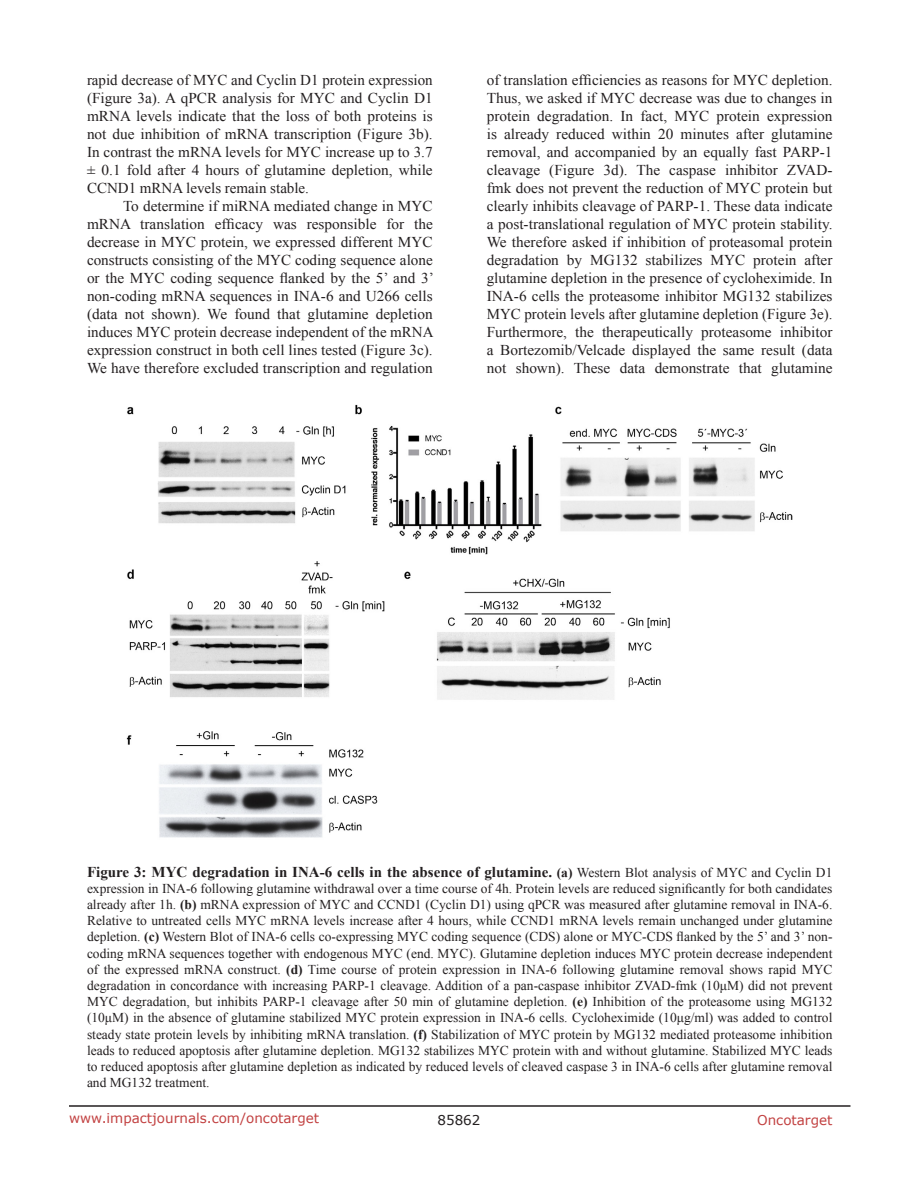
<style>
.page{position:relative;width:918px;height:1188px;background:#fff}
.page>*{position:absolute;margin:0;border:0;box-sizing:border-box;transform-origin:0 0}
.BodyText{font:15px/18px "Times New Roman";color:#231f20;text-align:justify}
.figuretext{font:700 15px "Times New Roman";color:#231f20}
.figuretext-2{font:13.5px/16.2px "Times New Roman";color:#231f20;text-align:justify}
.t1{font:13.5px "Verdana";color:#c24141}
.t2{font:13.5px "Verdana";color:#231f20}
.s1{font-size:13.5px}
.s2{font-weight:400;font-size:13.5px}
.s3{font-weight:700}
</style>
<div class="page">
<hr style="left:69px;top:1105px;width:781px;height:2px;background:#231f20">
<img style="left:127px;top:405px;width:666px;height:433px">
<p class="BodyText" style="left:87px;top:71px;width:347px">rapid decrease of MYC and Cyclin D1 protein expression (Figure 3a). A qPCR analysis for MYC and Cyclin D1 mRNA levels indicate that the loss of both proteins is not due inhibition of mRNA transcription (Figure 3b).<br>In contrast the mRNA levels for MYC increase up to 3.7 ± 0.1 fold after 4 hours of glutamine depletion, while CCND1 mRNA levels remain stable.</p>
<p class="BodyText" style="left:87px;top:197px;width:348px;text-indent:36px">To determine if miRNA mediated change in MYC mRNA translation efficacy was responsible for the decrease in MYC protein, we expressed different MYC constructs consisting of the MYC coding sequence alone or the MYC coding sequence flanked by the 5’ and 3’ non-coding mRNA sequences in INA-6 and U266 cells (data not shown). We found that glutamine depletion induces MYC protein decrease independent of the mRNA expression construct in both cell lines tested (Figure 3c).<br>We have therefore excluded transcription and regulation</p>
<p class="BodyText" style="left:487px;top:71px;width:347px">of translation efficiencies as reasons for MYC depletion.<br>Thus, we asked if MYC decrease was due to changes in protein degradation. In fact, MYC protein expression is already reduced within 20 minutes after glutamine removal, and accompanied by an equally fast PARP-1 cleavage (Figure 3d). The caspase inhibitor ZVAD&shy;fmk does not prevent the reduction of MYC protein but clearly inhibits cleavage of PARP-1. These data indicate a post-translational regulation of MYC protein stability.<br>We therefore asked if inhibition of proteasomal protein degradation by MG132 stabilizes MYC protein after glutamine depletion in the presence of cycloheximide. In INA-6 cells the proteasome inhibitor MG132 stabilizes MYC protein levels after glutamine depletion (Figure 3e).<br>Furthermore, the therapeutically proteasome inhibitor a Bortezomib/Velcade displayed the same result (data not shown). These data demonstrate that glutamine</p>
<p class="figuretext" style="left:87px;top:861px;width:747px">Figure 3: MYC degradation in INA-6 cells in the absence of glutamine. <span class="s1">(a)</span> <span class="s2">Western Blot analysis of MYC and Cyclin D1</span></p>
<p class="figuretext-2" style="left:87px;top:880px;width:747px">expression in INA-6 following glutamine withdrawal over a time course of 4h. Protein levels are reduced significantly for both candidates already after 1h. <span class="s3">(b)</span> mRNA expression of MYC and CCND1 (Cyclin D1) using qPCR was measured after glutamine removal in INA-6.<br>Relative to untreated cells MYC mRNA levels increase after 4 hours, while CCND1 mRNA levels remain unchanged under glutamine depletion. <span class="s3">(c)</span> Western Blot of INA-6 cells co-expressing MYC coding sequence (CDS) alone or MYC-CDS flanked by the 5’ and 3’ non&shy;coding mRNA sequences together with endogenous MYC (end. MYC). Glutamine depletion induces MYC protein decrease independent of the expressed mRNA construct. <span class="s3">(d)</span> Time course of protein expression in INA-6 following glutamine removal shows rapid MYC degradation in concordance with increasing PARP-1 cleavage. Addition of a pan-caspase inhibitor ZVAD-fmk (10μM) did not prevent MYC degradation, but inhibits PARP-1 cleavage after 50 min of glutamine depletion. <span class="s3">(e)</span> Inhibition of the proteasome using MG132 (10μM) in the absence of glutamine stabilized MYC protein expression in INA-6 cells. Cycloheximide (10μg/ml) was added to control steady state protein levels by inhibiting mRNA translation. <span class="s3">(f)</span> Stabilization of MYC protein by MG132 mediated proteasome inhibition leads to reduced apoptosis after glutamine depletion. MG132 stabilizes MYC protein with and without glutamine. Stabilized MYC leads to reduced apoptosis after glutamine depletion as indicated by reduced levels of cleaved caspase 3 in INA-6 cells after glutamine removal and MG132 treatment.</p>
<p class="t1" style="left:69px;top:1109px;width:252px">www.impactjournals.com/oncotarget</p>
<p class="t2" style="left:438px;top:1111px;width:44px">85862</p>
<p class="t1" style="left:757px;top:1111px;width:77px">Oncotarget</p>
</div>
